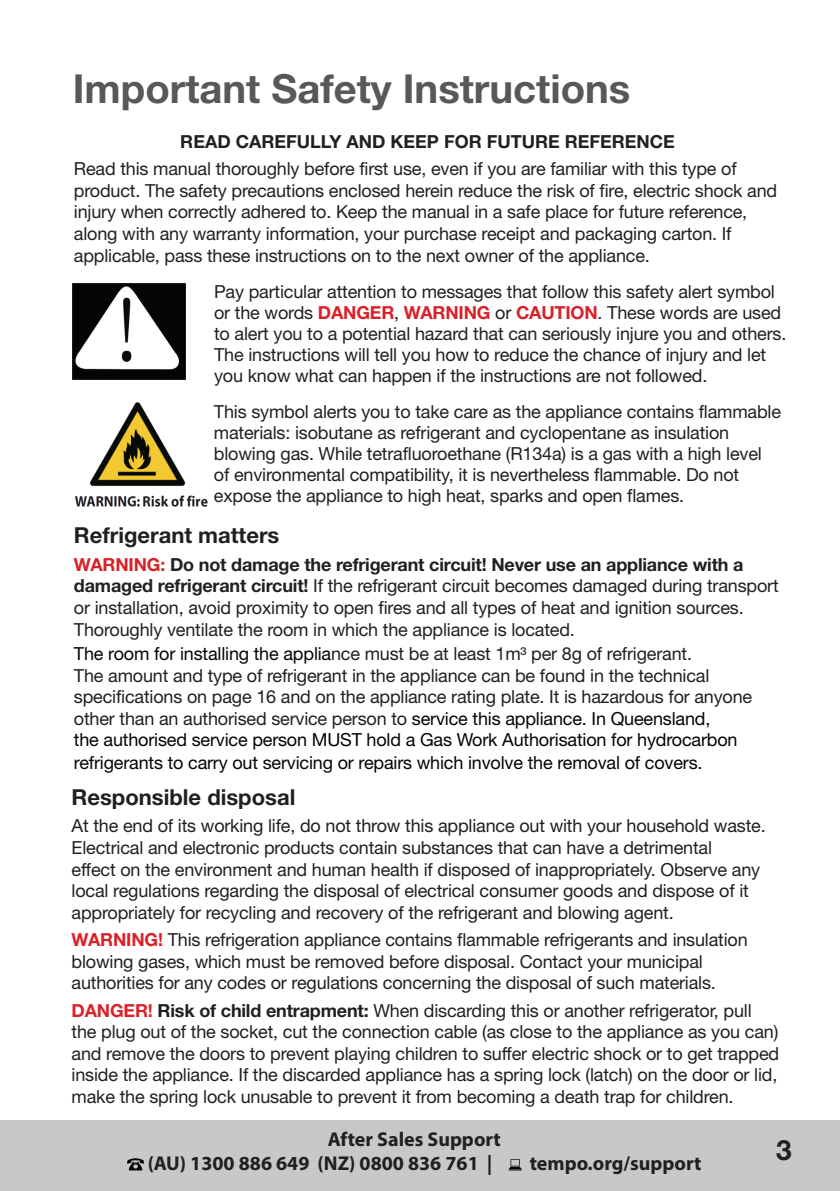
<style>
.page{position:relative;width:840px;height:1191px;background:#fff}
.page>*{position:absolute;margin:0;border:0;box-sizing:border-box;transform-origin:0 0}
.Big_Title{font:700 40px "Helvetica Neue";color:#57585a}
.t1{font:700 28px "Helvetica Neue LT Std";color:#231f20}
.Sub_Sub_heading_-_sm{font:700 22px "Helvetica Neue";color:#231f20}
.t2{font:700 20px/24px "Myriad Pro";color:#231f20}
.bullet_point{font:18px/21.6px "Helvetica Neue";letter-spacing:-.01em;color:#231f20}
.body{font:18px/21px "Helvetica Neue";letter-spacing:-.01em;color:#231f20}
.body-2{font:700 18px "Helvetica Neue";color:#231f20}
.s1{font-weight:700;color:#da2128}
.s2{font-weight:700}
.s3{color:#040503}
.s4{font-family:"Helvetica Neue";font-weight:800}
</style>
<div class="page">
<div style="left:0;top:1120px;width:839px;height:71px;background:#c8c8c9"></div>
<svg style="left:127px;top:1158px;width:17px;height:12px"></svg>
<svg style="left:508px;top:1159px;width:13px;height:11px"></svg>
<img style="left:72px;top:284px;width:113px;height:95px">
<img style="left:74px;top:402px;width:134px;height:105px">
<p class="Big_Title" style="left:73px;top:64px;width:558px">Important Safety Instructions</p>
<p class="body-2" style="left:180px;top:130px;width:496px">READ CAREFULLY AND KEEP FOR FUTURE REFERENCE</p>
<p class="body" style="left:74px;top:158px;width:704px;line-height:21.6px">Read this manual thoroughly before first use, even if you are familiar with this type of product. The safety precautions enclosed herein reduce the risk of fire, electric shock and injury when correctly adhered to. Keep the manual in a safe place for future reference, along with any warranty information, your purchase receipt and packaging carton. If applicable, pass these instructions on to the next owner of the appliance.</p>
<p class="body" style="left:214px;top:281px;width:573px">Pay particular attention to messages that follow this safety alert symbol or the words <span class="s1">DANGER</span>, <span class="s1">WARNING</span> or <span class="s1">CAUTION</span>. These words are used to alert you to a potential hazard that can seriously injure you and others.<br>The instructions will tell you how to reduce the chance of injury and let you know what can happen if the instructions are not followed.</p>
<p class="body" style="left:214px;top:401px;width:568px">This symbol alerts you to take care as the appliance contains flammable materials: isobutane as refrigerant and cyclopentane as insulation blowing gas. While tetrafluoroethane (R134a) is a gas with a high level of environmental compatibility, it is nevertheless flammable. Do not expose the appliance to high heat, sparks and open flames.</p>
<p class="Sub_Sub_heading_-_sm" style="left:74px;top:522px;width:207px">Refrigerant matters</p>
<p class="bullet_point" style="left:74px;top:553px;width:706px"><span class="s1">WARNING:</span> <span class="s2">Do not damage the refrigerant circuit! Never use an appliance with a damaged refrigerant circuit!</span> If the refrigerant circuit becomes damaged during transport or installation, avoid proximity to open fires and all types of heat and ignition sources.<br>Thoroughly ventilate the room in which the appliance is located.</p>
<p class="bullet_point" style="left:74px;top:642px;width:679px"><span class="s3">The room for installing the applia</span>nce must be at least 1m³ per 8g of refrigerant.<br>The amount and type of refrigerant in the appliance can be found in the technical specifications on page 16 and on the appliance rating plate. It is hazardous for anyone other than an authorised service person to <span class="s3">service this appliance. In Queensland,<br>the authorised service person MUST hold a Gas Work Authorisation for hydrocarbon refrigerants to carry out servicing or repairs which involve the removal of covers.</span></p>
<p class="Sub_Sub_heading_-_sm" style="left:72px;top:783px;width:225px">Responsible disposal</p>
<p class="bullet_point" style="left:72px;top:815px;width:695px">At the end of its working life, do not throw this appliance out with your household waste.<br>Electrical and electronic products contain substances that can have a detrimental<br>effect on the environment and human health if disposed of inappropriately. Observe any local regulations regarding the disposal of electrical consumer goods and dispose of it appropriately for recycling and recovery of the refrigerant and blowing agent.</p>
<p class="bullet_point" style="left:72px;top:928px;width:677px"><span class="s1">WARNING!</span> This refrigeration appliance contains flammable refrigerants and insulation blowing gases, which must be removed before disposal. Contact your municipal authorities for any codes or regulations concerning the disposal of such materials.</p>
<p class="bullet_point" style="left:72px;top:999px;width:708px"><span class="s1">DANGER!</span> <span class="s2">Risk of child entrapment:</span> When discarding this or another refrigerator, pull the plug out of the socket, cut the connection cable (as close to the appliance as you can) and remove the doors to prevent playing children to suffer electric shock or to get trapped inside the appliance. If the discarded appliance has a spring lock (latch) on the door or lid, make the spring lock unusable to prevent it from becoming a death trap for children.</p>
<p class="t2" style="left:148px;top:1127px;width:354px;text-indent:180px">After Sales Support (AU) 1300 886 649 (NZ) 0800 836 761 |</p>
<p class="t2" style="left:529px;top:1151px;width:173px">tempo.org/support</p>
<h2 class="t1" style="left:775px;top:1132px;width:33px">3<span class="s4">3</span></h2>
</div>
